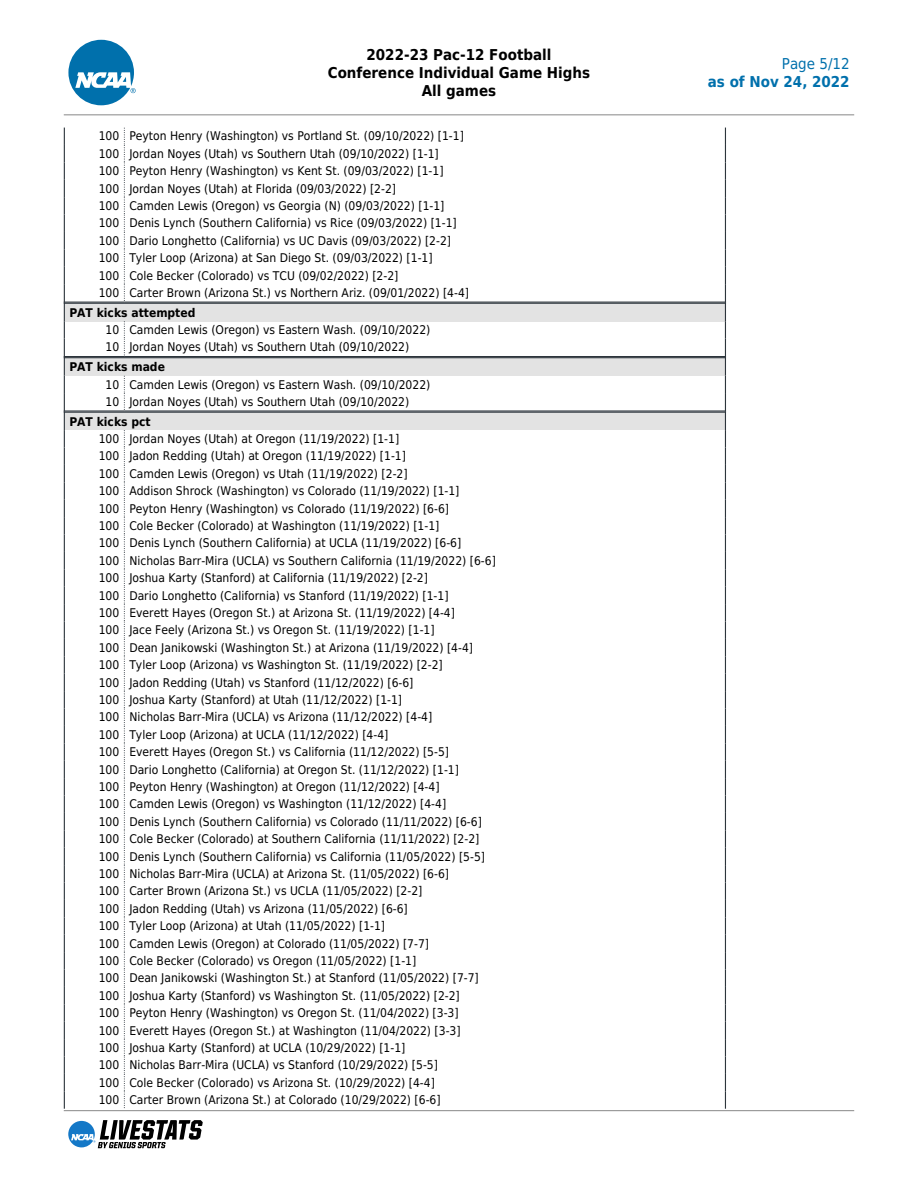
<style>
.page{position:relative;width:918px;height:1188px;background:#fff}
.page>*{position:absolute;margin:0;border:0;box-sizing:border-box;transform-origin:0 0}
.t1{font:700 15px/18px "DejaVu Sans Condensed";color:#000;text-align:center}
.t2{font:700 15px "DejaVu Sans Condensed";color:#0070ac}
.t3{font:15px "DejaVu Sans Condensed";color:#0070ac}
.t4{font:12px/17.4px "DejaVu Sans Condensed";color:#000}
.t5{font:700 12px "DejaVu Sans Condensed";color:#000}
</style>
<div class="page">
<svg style="left:68px;top:40px;width:68px;height:65px"></svg>
<hr style="left:64px;top:114px;width:790px;height:1px;background:#888">
<hr style="left:64px;top:1110px;width:790px;height:1px;background:#888">
<svg style="left:68px;top:1120px;width:135px;height:28px"></svg>
<svg style="left:124px;top:128px;width:1px;height:173px"></svg>
<hr style="left:64px;top:302px;width:60px;height:1px;background:#2d353c">
<hr style="left:125px;top:302px;width:600px;height:1px;background:#2d353c">
<div style="left:65px;top:304px;width:660px;height:17px;background:#e3e3e3"></div>
<hr style="left:64px;top:303px;width:661px;height:1px;background:#2d353c">
<svg style="left:124px;top:322px;width:1px;height:33px"></svg>
<hr style="left:64px;top:356px;width:60px;height:1px;background:#2d353c">
<hr style="left:125px;top:356px;width:600px;height:1px;background:#2d353c">
<div style="left:65px;top:358px;width:660px;height:18px;background:#e3e3e3"></div>
<hr style="left:64px;top:357px;width:661px;height:1px;background:#2d353c">
<svg style="left:124px;top:376px;width:1px;height:34px"></svg>
<hr style="left:64px;top:410px;width:60px;height:2px;background:#2d353c">
<hr style="left:125px;top:410px;width:600px;height:2px;background:#2d353c">
<div style="left:65px;top:413px;width:660px;height:17px;background:#e3e3e3"></div>
<hr style="left:64px;top:412px;width:661px;height:1px;background:#2d353c">
<svg style="left:124px;top:431px;width:1px;height:677px"></svg>
<svg style="left:64px;top:128px;width:1px;height:980px"></svg>
<svg style="left:725px;top:128px;width:1px;height:980px"></svg>
<p class="t1" style="left:328px;top:46px;width:264px">2022-23 Pac-12 Football<br>Conference Individual Game Highs<br>All games</p>
<p class="t3" style="left:782px;top:55px;width:69px">Page 5/12</p>
<p class="t2" style="left:708px;top:73px;width:143px">as of Nov 24, 2022</p>
<p class="t4" style="left:99px;top:128px;width:372px">100 Peyton Henry (Washington) vs Portland St. (09/10/2022) [1-1] 100 Jordan Noyes (Utah) vs Southern Utah (09/10/2022) [1-1]<br>100 Peyton Henry (Washington) vs Kent St. (09/03/2022) [1-1]<br>100 Jordan Noyes (Utah) at Florida (09/03/2022) [2-2]<br>100 Camden Lewis (Oregon) vs Georgia (N) (09/03/2022) [1-1]<br>100 Denis Lynch (Southern California) vs Rice (09/03/2022) [1-1] 100 Dario Longhetto (California) vs UC Davis (09/03/2022) [2-2] 100 Tyler Loop (Arizona) at San Diego St. (09/03/2022) [1-1]<br>100 Cole Becker (Colorado) vs TCU (09/02/2022) [2-2]<br>100 Carter Brown (Arizona St.) vs Northern Ariz. (09/01/2022) [4-4]</p>
<p class="t5" style="left:69px;top:306px;width:128px">PAT kicks attempted</p>
<p class="t4" style="left:106px;top:321px;width:326px">10 Camden Lewis (Oregon) vs Eastern Wash. (09/10/2022)<br>10 Jordan Noyes (Utah) vs Southern Utah (09/10/2022)</p>
<p class="t5" style="left:69px;top:360px;width:97px">PAT kicks made</p>
<p class="t4" style="left:106px;top:376px;width:326px">10 Camden Lewis (Oregon) vs Eastern Wash. (09/10/2022)<br>10 Jordan Noyes (Utah) vs Southern Utah (09/10/2022)</p>
<p class="t5" style="left:69px;top:414px;width:83px">PAT kicks pct</p>
<p class="t4" style="left:99px;top:430px;width:399px">100 Jordan Noyes (Utah) at Oregon (11/19/2022) [1-1]<br>100 Jadon Redding (Utah) at Oregon (11/19/2022) [1-1]<br>100 Camden Lewis (Oregon) vs Utah (11/19/2022) [2-2]<br>100 Addison Shrock (Washington) vs Colorado (11/19/2022) [1-1]<br>100 Peyton Henry (Washington) vs Colorado (11/19/2022) [6-6]<br>100 Cole Becker (Colorado) at Washington (11/19/2022) [1-1]<br>100 Denis Lynch (Southern California) at UCLA (11/19/2022) [6-6]<br>100 Nicholas Barr-Mira (UCLA) vs Southern California (11/19/2022) [6-6] 100 Joshua Karty (Stanford) at California (11/19/2022) [2-2]<br>100 Dario Longhetto (California) vs Stanford (11/19/2022) [1-1]<br>100 Everett Hayes (Oregon St.) at Arizona St. (11/19/2022) [4-4]<br>100 Jace Feely (Arizona St.) vs Oregon St. (11/19/2022) [1-1]<br>100 Dean Janikowski (Washington St.) at Arizona (11/19/2022) [4-4] 100 Tyler Loop (Arizona) vs Washington St. (11/19/2022) [2-2]<br>100 Jadon Redding (Utah) vs Stanford (11/12/2022) [6-6]<br>100 Joshua Karty (Stanford) at Utah (11/12/2022) [1-1]<br>100 Nicholas Barr-Mira (UCLA) vs Arizona (11/12/2022) [4-4]<br>100 Tyler Loop (Arizona) at UCLA (11/12/2022) [4-4]<br>100 Everett Hayes (Oregon St.) vs California (11/12/2022) [5-5]<br>100 Dario Longhetto (California) at Oregon St. (11/12/2022) [1-1]<br>100 Peyton Henry (Washington) at Oregon (11/12/2022) [4-4]<br>100 Camden Lewis (Oregon) vs Washington (11/12/2022) [4-4]<br>100 Denis Lynch (Southern California) vs Colorado (11/11/2022) [6-6] 100 Cole Becker (Colorado) at Southern California (11/11/2022) [2-2] 100 Denis Lynch (Southern California) vs California (11/05/2022) [5-5] 100 Nicholas Barr-Mira (UCLA) at Arizona St. (11/05/2022) [6-6]<br>100 Carter Brown (Arizona St.) vs UCLA (11/05/2022) [2-2]<br>100 Jadon Redding (Utah) vs Arizona (11/05/2022) [6-6]<br>100 Tyler Loop (Arizona) at Utah (11/05/2022) [1-1]<br>100 Camden Lewis (Oregon) at Colorado (11/05/2022) [7-7]<br>100 Cole Becker (Colorado) vs Oregon (11/05/2022) [1-1]<br>100 Dean Janikowski (Washington St.) at Stanford (11/05/2022) [7-7] 100 Joshua Karty (Stanford) vs Washington St. (11/05/2022) [2-2]<br>100 Peyton Henry (Washington) vs Oregon St. (11/04/2022) [3-3]<br>100 Everett Hayes (Oregon St.) at Washington (11/04/2022) [3-3]<br>100 Joshua Karty (Stanford) at UCLA (10/29/2022) [1-1]<br>100 Nicholas Barr-Mira (UCLA) vs Stanford (10/29/2022) [5-5]<br>100 Cole Becker (Colorado) vs Arizona St. (10/29/2022) [4-4]<br>100 Carter Brown (Arizona St.) at Colorado (10/29/2022) [6-6]</p>
</div>
